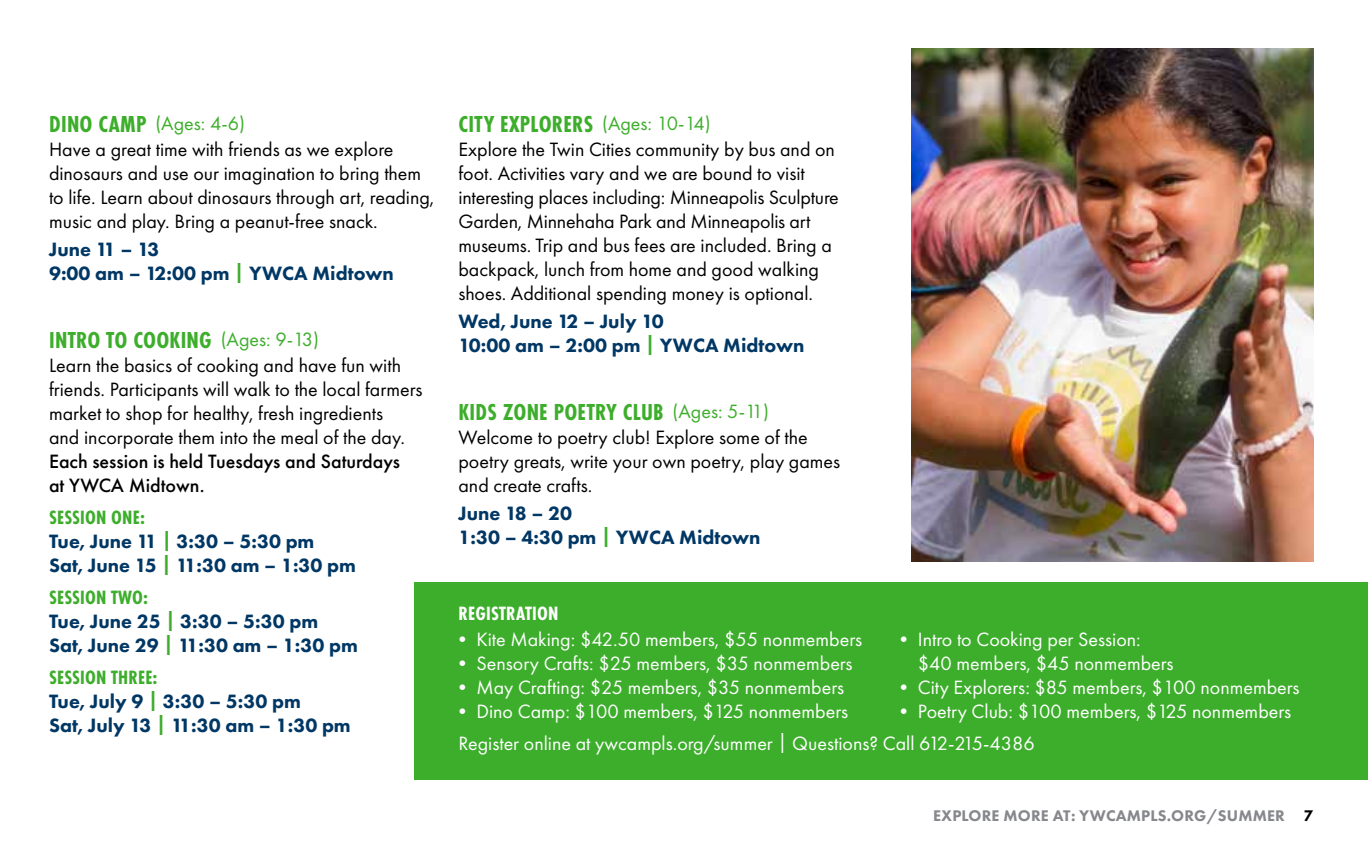
<style>
.page{position:relative;width:1368px;height:864px;background:#fff}
.page>*{position:absolute;margin:0;border:0;box-sizing:border-box;transform-origin:0 0}
.t1{font:700 24px "Futura PT Cond";letter-spacing:.01em;color:#3dae2b}
.t2{font:20px/24px "Futura PT";color:#000}
.t3{font:20px/24px "Futura PT";color:#fff}
.t4{font:800 20px/24px "Futura PT";color:#003764}
.t5{font:500 20px/24px "Futura PT";color:#000}
.t6{font:700 20px "Futura PT Cond";letter-spacing:.01em;color:#3dae2b}
.t7{font:700 20px "Futura PT Cond";letter-spacing:.01em;color:#fff}
.t8{font:800 16px "Futura PT";letter-spacing:.01em;color:#87888c}
.s1{font-family:"Futura PT Cond";font-weight:700;font-size:24px;color:#3dae2b}
.s2{color:#3dae2b}
.s3{font-family:"Futura PT";font-weight:400;font-size:20px}
.s4{color:#000}
</style>
<div class="page">
<div style="left:414px;top:582px;width:954px;height:198px;background:#3dae2b"></div>
<img style="left:912px;top:49px;width:401px;height:513px">
<p class="t2" style="left:49px;top:110px;width:346px;line-height:26px"><span class="s1">DINO CAMP</span> <span class="s2">(Ages: 4-6)<br></span>Have a great time with friends as we explore</p>
<p class="t2" style="left:49px;top:161px;width:387px">dinosaurs and use our imagination to bring them to life. Learn about dinosaurs through art, reading, music and play. Bring a peanut-free snack.</p>
<p class="t4" style="left:49px;top:237px;width:346px">June 11 – 13<br>9:00 am – 12:00 pm <span class="s2">|</span> YWCA Midtown</p>
<p class="t1" style="left:49px;top:326px;width:271px">INTRO TO COOKING <span class="s3">(Ages: 9-13)</span></p>
<p class="t2" style="left:49px;top:354px;width:375px">Learn the basics of cooking and have fun with friends. Participants will walk to the local farmers market to shop for healthy, fresh ingredients<br>and incorporate them into the meal of the day.</p>
<p class="t5" style="left:49px;top:450px;width:352px">Each session is held Tuesdays and Saturdays at YWCA Midtown.</p>
<p class="t6" style="left:49px;top:506px;width:97px">SESSION ONE:</p>
<p class="t4" style="left:49px;top:529px;width:309px">Tue, June 11 <span class="s2">|</span> 3:30 – 5:30 pm<br>Sat, June 15 <span class="s2">|</span> 11:30 am – 1:30 pm</p>
<p class="t6" style="left:49px;top:586px;width:100px">SESSION TWO:</p>
<p class="t4" style="left:49px;top:609px;width:310px">Tue, June 25 <span class="s2">|</span> 3:30 – 5:30 pm<br>Sat, June 29 <span class="s2">|</span> 11:30 am – 1:30 pm</p>
<p class="t6" style="left:49px;top:666px;width:110px">SESSION THREE:</p>
<p class="t4" style="left:49px;top:689px;width:303px">Tue, July 9 <span class="s2">|</span> 3:30 – 5:30 pm<br>Sat, July 13 <span class="s2">|</span> 11:30 am – 1:30 pm</p>
<p class="t1" style="left:459px;top:110px;width:254px">CITY EXPLORERS <span class="s3">(Ages: 10-14)</span></p>
<p class="t2" style="left:458px;top:137px;width:382px">Explore the Twin Cities community by bus and on foot. Activities vary and we are bound to visit interesting places including: Minneapolis Sculpture Garden, Minnehaha Park and Minneapolis art museums. Trip and bus fees are included. Bring a backpack, lunch from home and good walking shoes. Additional spending money is optional.</p>
<p class="t4" style="left:458px;top:309px;width:348px">Wed, June 12 – July 10<br>10:00 am – 2:00 pm <span class="s2">|</span> YWCA Midtown</p>
<p class="t1" style="left:459px;top:398px;width:312px">KIDS ZONE POETRY CLUB <span class="s3">(Ages: 5-11)</span></p>
<p class="t2" style="left:458px;top:426px;width:383px">Welcome to poetry club! Explore some of the poetry greats, write your own poetry, play games and create crafts.</p>
<p class="t4" style="left:458px;top:501px;width:304px">June 18 – 20<br>1:30 – 4:30 pm <span class="s2">|</span> YWCA Midtown</p>
<p class="t7" style="left:459px;top:602px;width:101px">REGISTRATION</p>
<p class="t3" style="left:452px;top:627px;width:411px">• Kite Making: $42.50 members, $55 nonmembers</p>
<p class="t3" style="left:452px;top:651px;width:402px">• Sensory Crafts: $25 members, $35 nonmembers</p>
<p class="t3" style="left:452px;top:675px;width:393px">• May Crafting: $25 members, $35 nonmembers</p>
<p class="t3" style="left:452px;top:699px;width:397px">• Dino Camp: $100 members, $125 nonmembers</p>
<p class="t3" style="left:918px;top:627px;width:257px;text-indent:-24px">• Intro to Cooking per Session: $40 members, $45 nonmembers</p>
<p class="t3" style="left:894px;top:675px;width:407px">• City Explorers: $85 members, $100 nonmembers</p>
<p class="t3" style="left:894px;top:699px;width:399px">• Poetry Club: $100 members, $125 nonmembers</p>
<p class="t3" style="left:458px;top:732px;width:578px">Register online at ywcampls.org/summer | Questions? Call 612-215-4386</p>
<p class="t8" style="left:933px;top:806px;width:382px">EXPLORE MORE AT: YWCAMPLS.ORG/SUMMER <span class="s4">7</span></p>
</div>
